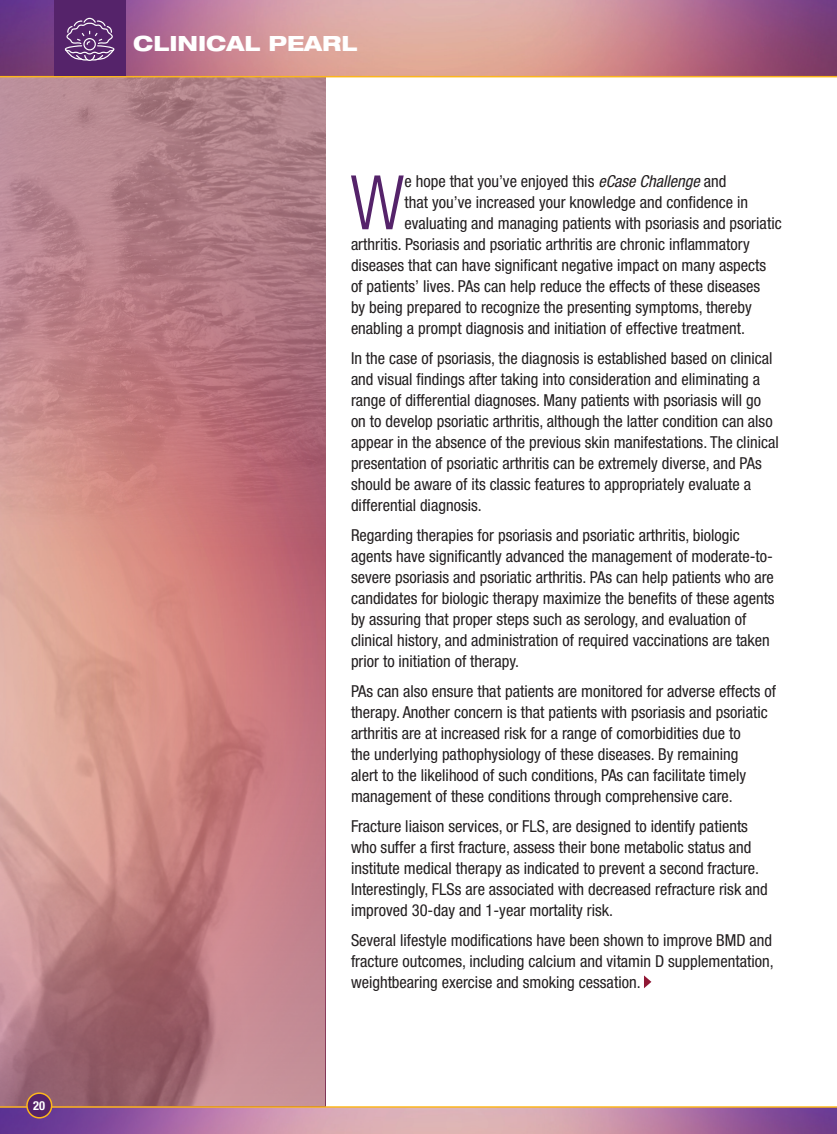
<style>
.page{position:relative;width:837px;height:1134px;background:#fff}
.page>*{position:absolute;margin:0;border:0;box-sizing:border-box;transform-origin:0 0}
.t1{font:300 condensed 75.3px "Helvetica Neue LT Std";color:#55236a}
.t2{font:800 expanded 21px "Helvetica Neue LT Std";color:#fff}
.t3{font:condensed 16.5px/21px "Helvetica Neue LT Std";color:#231f20}
.t4{font:700 condensed 12.45px "Helvetica Neue LT Std";color:#fff}
.s1{font-style:italic}
</style>
<div class="page">
<img style="left:0;top:551px;width:325px;height:555px">
<img style="left:0;top:77px;width:326px;height:474px">
<svg style="left:0;top:0;width:837px;height:77px;background:#be818f"></svg>
<svg style="left:0;top:1106px;width:837px;height:28px;background:#b782a0"></svg>
<div style="left:27px;top:1093px;width:25px;height:25px;background:#55236a;border-radius:50%"></div>
<div style="left:26px;top:1092px;width:26px;height:27px;border:2px solid #fcb61c;border-radius:50%"></div>
<svg style="left:644px;top:975px;width:7px;height:13px"></svg>
<div style="left:54px;top:0;width:71px;height:76px;background:#55236a"></div>
<svg style="left:65px;top:18px;width:49px;height:43px"></svg>
<p class="t4" style="left:33px;top:1098px;width:13px">20</p>
<p class="t2" style="left:133px;top:30px;width:226px">CLINICAL PEARL</p>
<h1 class="t1" style="left:350px;top:159px;width:56px">W</h1>
<p class="t3" style="left:405px;top:171px;width:323px">e hope that you’ve enjoyed this <span class="s1">eCase Challenge</span> and</p>
<p class="t3" style="left:405px;top:192px;width:345px">that you’ve increased your knowledge and confidence in</p>
<p class="t3" style="left:405px;top:213px;width:379px">evaluating and managing patients with psoriasis and psoriatic</p>
<p class="t3" style="left:351px;top:234px;width:400px">arthritis. Psoriasis and psoriatic arthritis are chronic inflammatory</p>
<p class="t3" style="left:351px;top:255px;width:417px">diseases that can have significant negative impact on many aspects</p>
<p class="t3" style="left:351px;top:276px;width:411px">of patients’ lives. PAs can help reduce the effects of these diseases</p>
<p class="t3" style="left:351px;top:297px;width:402px">by being prepared to recognize the presenting symptoms, thereby</p>
<p class="t3" style="left:351px;top:318px;width:396px">enabling a prompt diagnosis and initiation of effective treatment.</p>
<p class="t3" style="left:351px;top:348px;width:429px">In the case of psoriasis, the diagnosis is established based on clinical and visual findings after taking into consideration and eliminating a range of differential diagnoses. Many patients with psoriasis will go on to develop psoriatic arthritis, although the latter condition can also appear in the absence of the previous skin manifestations. The clinical presentation of psoriatic arthritis can be extremely diverse, and PAs should be aware of its classic features to appropriately evaluate a differential diagnosis.</p>
<p class="t3" style="left:351px;top:525px;width:425px">Regarding therapies for psoriasis and psoriatic arthritis, biologic agents have significantly advanced the management of moderate-to&shy;severe psoriasis and psoriatic arthritis. PAs can help patients who are candidates for biologic therapy maximize the benefits of these agents by assuring that proper steps such as serology, and evaluation of clinical history, and administration of required vaccinations are taken prior to initiation of therapy.</p>
<p class="t3" style="left:351px;top:681px;width:426px">PAs can also ensure that patients are monitored for adverse effects of therapy. Another concern is that patients with psoriasis and psoriatic arthritis are at increased risk for a range of comorbidities due to<br>the underlying pathophysiology of these diseases. By remaining<br>alert to the likelihood of such conditions, PAs can facilitate timely management of these conditions through comprehensive care.</p>
<p class="t3" style="left:351px;top:816px;width:418px">Fracture liaison services, or FLS, are designed to identify patients who suffer a first fracture, assess their bone metabolic status and institute medical therapy as indicated to prevent a second fracture.<br>Interestingly, FLSs are associated with decreased refracture risk and improved 30-day and 1-year mortality risk.</p>
<p class="t3" style="left:351px;top:930px;width:424px;text-align:justify">Several lifestyle modifications have been shown to improve BMD and fracture outcomes, including calcium and vitamin D supplementation, weightbearing exercise and smoking cessation.</p>
</div>
